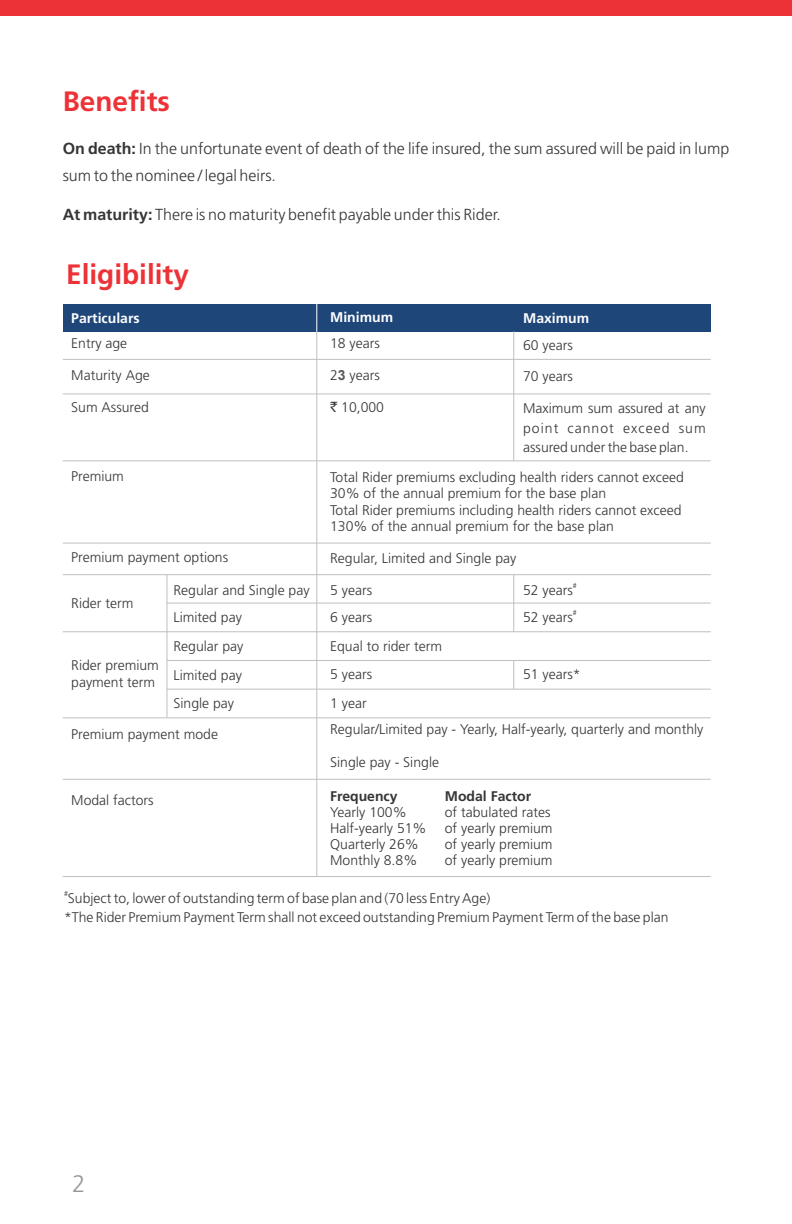
<style>
.page{position:relative;width:792px;height:1224px;background:#fff}
.page>*{position:absolute;margin:0;border:0;box-sizing:border-box;transform-origin:0 0}
.t1{font:700 28px "Frutiger";color:#ed3237}
.t2{font:300 24px "Frutiger";color:#96989a}
.t3{font:300 16px/27.8px "Frutiger";color:#373435}
.t4{font:300 14px/16.2px "Frutiger";color:#373435}
.t5{font:700 14px "Frutiger";color:#fefefe}
.t6{font:700 14px "Frutiger";color:#373435}
.t7{font:300 7px "Frutiger";color:#373435}
.s1{font-weight:700}
.s2{font-family:"Arial";font-weight:700;color:#585858}
.s3{font-family:"Rupee Foradian";font-weight:400}
</style>
<div class="page">
<div style="left:0;top:0;width:792px;height:15px;background:#ed3237"></div>
<hr style="left:63px;top:359px;width:648px;height:1px;background:#bdbfc1">
<hr style="left:63px;top:393px;width:648px;height:1px;background:#bdbfc1">
<div style="left:63px;top:304px;width:648px;height:28px;background:#1e4679"></div>
<hr style="left:316px;top:331px;width:1px;height:546px;background:#bdbfc1">
<svg style="left:316px;top:304px;width:1px;height:28px"></svg>
<hr style="left:63px;top:631px;width:648px;height:1px;background:#bdbfc1">
<hr style="left:63px;top:460px;width:648px;height:1px;background:#bdbfc1">
<hr style="left:63px;top:543px;width:648px;height:1px;background:#bdbfc1">
<hr style="left:63px;top:574px;width:648px;height:1px;background:#bdbfc1">
<hr style="left:166px;top:574px;width:1px;height:58px;background:#bdbfc1">
<hr style="left:167px;top:603px;width:544px;height:1px;background:#bdbfc1">
<hr style="left:513px;top:574px;width:1px;height:58px;background:#bdbfc1">
<hr style="left:167px;top:660px;width:544px;height:1px;background:#bdbfc1">
<hr style="left:63px;top:717px;width:648px;height:1px;background:#bdbfc1">
<hr style="left:167px;top:689px;width:544px;height:1px;background:#bdbfc1">
<hr style="left:166px;top:632px;width:1px;height:85px;background:#bdbfc1">
<svg style="left:513px;top:661px;width:1px;height:28px"></svg>
<hr style="left:63px;top:779px;width:648px;height:1px;background:#bdbfc1">
<hr style="left:63px;top:876px;width:648px;height:1px;background:#bdbfc1">
<hr style="left:513px;top:331px;width:1px;height:130px;background:#bdbfc1">
<h1 class="t1" style="left:63px;top:90px;width:109px">Benefits</h1>
<p class="t3" style="left:63px;top:136px;width:668px"><span class="s1">On death:</span> In the unfortunate event of death of the life insured, the sum assured will be paid in lump sum to the nominee / legal heirs.</p>
<p class="t3" style="left:63px;top:202px;width:440px"><span class="s1">At maturity:</span> There is no maturity benefit payable under this Rider.</p>
<h1 class="t1" style="left:66px;top:262px;width:124px">Eligibility</h1>
<p class="t5" style="left:71px;top:312px;width:70px">Particulars</p>
<p class="t5" style="left:330px;top:311px;width:64px">Minimum</p>
<p class="t5" style="left:523px;top:312px;width:68px">Maximum</p>
<p class="t4" style="left:523px;top:338px;width:51px">60 years</p>
<p class="t4" style="left:71px;top:336px;width:57px">Entry age</p>
<p class="t4" style="left:71px;top:368px;width:80px">Maturity Age</p>
<p class="t4" style="left:71px;top:401px;width:79px">Sum Assured</p>
<p class="t4" style="left:330px;top:336px;width:51px">18 years</p>
<p class="t4" style="left:330px;top:369px;width:51px">2<span class="s2">3</span> years</p>
<p class="t4" style="left:523px;top:370px;width:51px">70 years</p>
<p class="t4" style="left:523px;top:400px;width:184px;line-height:19.6px;text-align:justify">Maximum sum assured at any point cannot exceed sum assured under the base plan.</p>
<p class="t4" style="left:330px;top:401px;width:55px"><span class="s3">`</span> 10,000</p>
<p class="t4" style="left:71px;top:469px;width:54px">Premium</p>
<p class="t4" style="left:330px;top:471px;width:355px">Total Rider premiums excluding health riders cannot exceed 30% of the annual premium for the base plan<br>Total Rider premiums including health riders cannot exceed 130% of the annual premium for the base plan</p>
<p class="t4" style="left:71px;top:551px;width:158px">Premium payment options</p>
<p class="t4" style="left:330px;top:551px;width:188px">Regular, Limited and Single pay</p>
<p class="t4" style="left:174px;top:577px;width:138px;line-height:27.4px">Regular and Single pay<br>Limited pay</p>
<p class="t4" style="left:330px;top:577px;width:43px;line-height:27.4px">5 years<br>6 years</p>
<p class="t7" style="left:573px;top:582px;width:5px">#</p>
<p class="t4" style="left:523px;top:583px;width:51px">52 years</p>
<p class="t4" style="left:71px;top:597px;width:64px">Rider term</p>
<p class="t7" style="left:573px;top:610px;width:5px">#</p>
<p class="t4" style="left:523px;top:610px;width:51px">52 years</p>
<p class="t4" style="left:71px;top:659px;width:89px">Rider premium payment term</p>
<p class="t4" style="left:174px;top:633px;width:72px;line-height:28.4px;text-align:justify">Regular pay Limited pay Single pay</p>
<p class="t4" style="left:330px;top:633px;width:113px;line-height:28.8px">Equal to rider term<br>5 years<br>1 year</p>
<p class="t4" style="left:523px;top:668px;width:59px">51 years*</p>
<p class="t4" style="left:71px;top:727px;width:148px">Premium payment mode</p>
<p class="t4" style="left:330px;top:723px;width:375px">Regular/Limited pay - Yearly, Half-yearly, quarterly and monthly</p>
<p class="t4" style="left:330px;top:755px;width:110px">Single pay - Single</p>
<p class="t4" style="left:71px;top:793px;width:84px">Modal factors</p>
<p class="t6" style="left:330px;top:790px;width:69px">Frequency</p>
<p class="t6" style="left:445px;top:790px;width:88px">Modal Factor</p>
<p class="t4" style="left:330px;top:805px;width:78px">Yearly 100%</p>
<p class="t4" style="left:445px;top:805px;width:107px">of tabulated rates</p>
<p class="t4" style="left:330px;top:821px;width:98px">Half-yearly 51%</p>
<p class="t4" style="left:445px;top:821px;width:109px">of yearly premium</p>
<p class="t4" style="left:330px;top:838px;width:90px">Quarterly 26%</p>
<p class="t4" style="left:445px;top:838px;width:109px">of yearly premium</p>
<p class="t4" style="left:330px;top:854px;width:89px">Monthly 8.8%</p>
<p class="t4" style="left:445px;top:854px;width:109px">of yearly premium</p>
<p class="t7" style="left:64px;top:890px;width:5px">#</p>
<p class="t4" style="left:64px;top:889px;width:606px;line-height:19.6px">Subject to, lower of outstanding term of base plan and (70 less Entry Age)<br>*The Rider Premium Payment Term shall not exceed outstanding Premium Payment Term of the base plan</p>
<h2 class="t2" style="left:72px;top:1174px;width:15px">2</h2>
</div>
